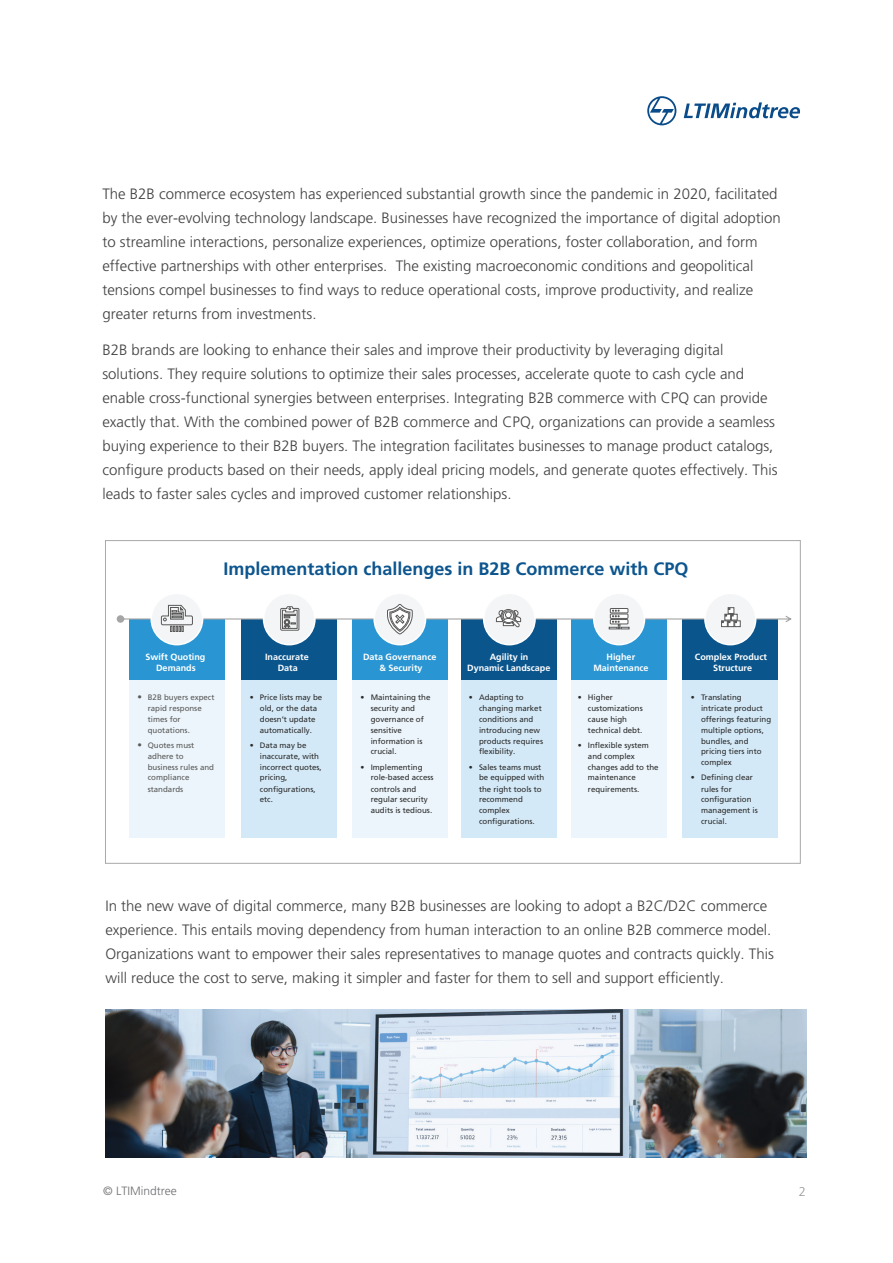
<style>
.page{position:relative;width:893px;height:1263px;background:#fff}
.page>*{position:absolute;margin:0;border:0;box-sizing:border-box;transform-origin:0 0}
.t1{font:700 18px "Frutiger LT Pro";color:#0d558e}
.t2{font:300 15px/24px "Frutiger LT Pro";color:#413f41}
.t3{font:300 12.75px "Frutiger LT Pro";color:#96999c}
.t4{font:300 12px "Frutiger LT Pro";color:#6d6e71}
.t5{font:700 9px/11.2px "Frutiger LT Pro";color:#fff;text-align:center}
.t6{font:7.95px/10.8px "Frutiger LT Pro";color:#2a2b2b}
.t7{font:7.95px/10.8px "Frutiger LT Pro";color:#595959}
.s1{font-size:9px}
</style>
<div class="page">
<svg style="left:647px;top:96px;width:29px;height:29px"></svg>
<svg style="left:684px;top:102px;width:116px;height:16px"></svg>
<div style="left:241px;top:670px;width:96px;height:168px;background:#d4e9f7"></div>
<div style="left:352px;top:670px;width:96px;height:168px;background:#ecf5fb"></div>
<div style="left:461px;top:670px;width:96px;height:168px;background:#d4e9f7"></div>
<div style="left:571px;top:670px;width:96px;height:168px;background:#ecf5fb"></div>
<div style="left:682px;top:670px;width:96px;height:168px;background:#d4e9f7"></div>
<div style="left:129px;top:670px;width:96px;height:168px;background:#ecf5fb"></div>
<div style="left:129px;top:619px;width:96px;height:60px;background:#2995d2"></div>
<div style="left:241px;top:619px;width:96px;height:60px;background:#0b558d"></div>
<div style="left:352px;top:619px;width:96px;height:60px;background:#2995d2"></div>
<div style="left:461px;top:619px;width:96px;height:60px;background:#0b558d"></div>
<div style="left:571px;top:619px;width:96px;height:60px;background:#2995d2"></div>
<div style="left:682px;top:619px;width:96px;height:60px;background:#0b558d"></div>
<div style="left:151px;top:593px;width:52px;height:52px;background:#f4f5f6;border-radius:50%"></div>
<div style="left:150px;top:592px;width:53px;height:53px;border:2px solid #fff;border-radius:50%"></div>
<div style="left:264px;top:593px;width:51px;height:52px;background:#f4f5f6;border-radius:50%"></div>
<div style="left:263px;top:592px;width:53px;height:53px;border:2px solid #fff;border-radius:50%"></div>
<div style="left:374px;top:593px;width:52px;height:52px;background:#f4f5f6;border-radius:50%"></div>
<div style="left:373px;top:592px;width:53px;height:53px;border:2px solid #fff;border-radius:50%"></div>
<div style="left:484px;top:593px;width:51px;height:52px;background:#f4f5f6;border-radius:50%"></div>
<div style="left:483px;top:592px;width:53px;height:53px;border:2px solid #fff;border-radius:50%"></div>
<div style="left:594px;top:593px;width:50px;height:52px;background:#f4f5f6;border-radius:50%"></div>
<div style="left:593px;top:592px;width:52px;height:53px;border:2px solid #fff;border-radius:50%"></div>
<div style="left:705px;top:593px;width:51px;height:52px;background:#f4f5f6;border-radius:50%"></div>
<div style="left:704px;top:592px;width:52px;height:53px;border:2px solid #fff;border-radius:50%"></div>
<svg style="left:117px;top:604px;width:675px;height:30px"></svg>
<img style="left:106px;top:1010px;width:700px;height:148px">
<p class="t2" style="left:102px;top:182px;width:680px">The B2B commerce ecosystem has experienced substantial growth since the pandemic in 2020, facilitated by the ever-evolving technology landscape. Businesses have recognized the importance of digital adoption to streamline interactions, personalize experiences, optimize operations, foster collaboration, and form effective partnerships with other enterprises. The existing macroeconomic conditions and geopolitical tensions compel businesses to find ways to reduce operational costs, improve productivity, and realize greater returns from investments.</p>
<p class="t2" style="left:102px;top:338px;width:677px">B2B brands are looking to enhance their sales and improve their productivity by leveraging digital solutions. They require solutions to optimize their sales processes, accelerate quote to cash cycle and enable cross-functional synergies between enterprises. Integrating B2B commerce with CPQ can provide exactly that. With the combined power of B2B commerce and CPQ, organizations can provide a seamless buying experience to their B2B buyers. The integration facilitates businesses to manage product catalogs, configure products based on their needs, apply ideal pricing models, and generate quotes effectively. This leads to faster sales cycles and improved customer relationships.</p>
<p class="t1" style="left:223px;top:559px;width:467px">Implementation challenges in B2B Commerce with CPQ</p>
<p class="t5" style="left:145px;top:651px;width:62px">Swift Quoting<br>Demands</p>
<p class="t7" style="left:148px;top:692px;width:68px;text-indent:-10px"><span class="s1">•</span> B2B buyers expect rapid response times for quotations.</p>
<p class="t7" style="left:148px;top:740px;width:68px;text-indent:-10px"><span class="s1">•</span> Quotes must adhere to business rules and compliance standards</p>
<p class="t5" style="left:265px;top:651px;width:45px">Inaccurate<br>Data</p>
<p class="t6" style="left:260px;top:692px;width:64px;text-indent:-10px">• Price lists may be old, or the data doesn’t update automatically.</p>
<p class="t6" style="left:260px;top:740px;width:63px;text-indent:-10px">• Data may be inaccurate, with incorrect quotes, pricing, configurations, etc.</p>
<p class="t5" style="left:363px;top:651px;width:75px">Data Governance &amp; Security</p>
<p class="t6" style="left:371px;top:692px;width:61px;text-indent:-10px">• Maintaining the security and governance of sensitive information is crucial.</p>
<p class="t6" style="left:371px;top:761px;width:64px;text-indent:-10px">• Implementing role-based access controls and regular security audits is tedious.</p>
<p class="t5" style="left:467px;top:651px;width:85px">Agility in<br>Dynamic Landscape</p>
<p class="t6" style="left:479px;top:692px;width:66px;text-indent:-10px">• Adapting to changing market conditions and introducing new products requires flexibility.</p>
<p class="t6" style="left:479px;top:761px;width:67px;text-indent:-10px">• Sales teams must be equipped with the right tools to recommend complex configurations.</p>
<p class="t5" style="left:593px;top:651px;width:57px">Higher<br>Maintenance</p>
<p class="t6" style="left:588px;top:692px;width:56px;text-indent:-10px">• Higher customizations cause high technical debt.</p>
<p class="t6" style="left:588px;top:740px;width:72px;text-indent:-10px">• Inflexible system and complex changes add to the maintenance requirements.</p>
<p class="t5" style="left:695px;top:651px;width:74px">Complex Product<br>Structure</p>
<p class="t6" style="left:701px;top:692px;width:72px;text-indent:-10px">• Translating intricate product offerings featuring multiple options, bundles, and pricing tiers into complex</p>
<p class="t6" style="left:701px;top:772px;width:58px;text-indent:-10px">• Defining clear rules for configuration management is crucial.</p>
<p class="t2" style="left:105px;top:894px;width:670px">In the new wave of digital commerce, many B2B businesses are looking to adopt a B2C/D2C commerce experience. This entails moving dependency from human interaction to an online B2B commerce model.<br>Organizations want to empower their sales representatives to manage quotes and contracts quickly. This will reduce the cost to serve, making it simpler and faster for them to sell and support efficiently.</p>
<p class="t4" style="left:103px;top:1184px;width:75px">© LTIMindtree</p>
<p class="t3" style="left:799px;top:1184px;width:9px">2</p>
</div>
